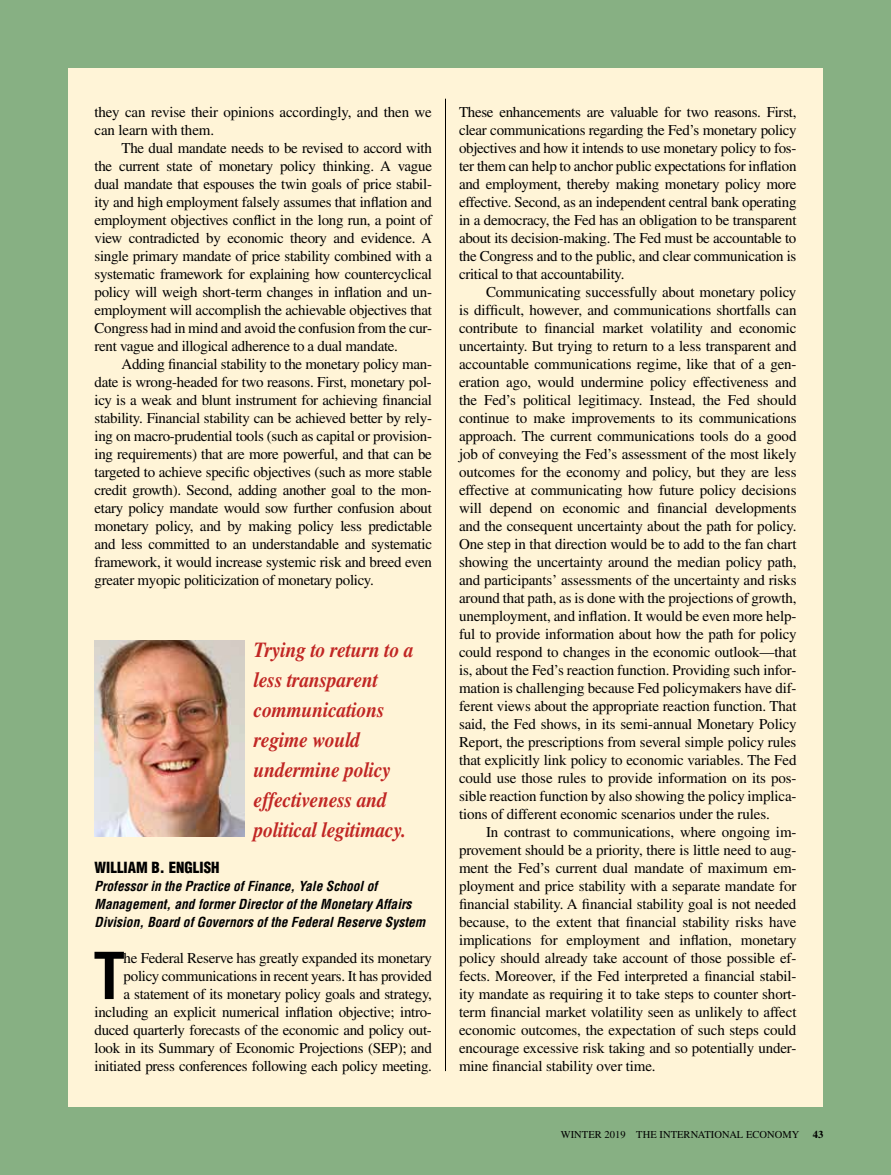
<style>
.page{position:relative;width:891px;height:1175px;background:#fff}
.page>*{position:absolute;margin:0;border:0;box-sizing:border-box;transform-origin:0 0}
.t1{font:700 condensed 63px "Helvetica LT Std";color:#000}
.t2{font:italic 700 21.45px/30px "Times LT Std";letter-spacing:-.01em;color:#c12624;scale:.91 1}
.t3{font:15px/18px "Times LT Std";letter-spacing:-.02em;color:#000;text-align:justify}
.t4{font:900 condensed 15px "Helvetica LT Std";color:#000}
.t5{font:italic 700 condensed 13.5px/18px "Helvetica LT Std";color:#000}
.t6{font:10.5px "Times LT Std";letter-spacing:.005em;color:#000}
.t7{font:700 10.5px "Times LT Std";color:#000}
</style>
<div class="page">
<div style="left:0;top:0;width:891px;height:1174px;background:#87b083"></div>
<div style="left:68px;top:68px;width:755px;height:1038px;background:#fff4d7"></div>
<hr style="left:445px;top:99px;width:1px;height:972px;background:#000">
<img style="left:94px;top:640px;width:150px;height:197px">
<p class="t3" style="left:94px;top:103px;width:339px">they can revise their opinions accordingly, and then we can learn with them.</p>
<p class="t3" style="left:94px;top:139px;width:339px;text-indent:27px">The dual mandate needs to be revised to accord with the current state of monetary policy thinking. A vague dual mandate that espouses the twin goals of price stabil&shy;ity and high employment falsely assumes that inflation and employment objectives conflict in the long run, a point of view contradicted by economic theory and evidence. A single primary mandate of price stability combined with a systematic framework for explaining how countercyclical policy will weigh short-term changes in inflation and un&shy;employment will accomplish the achievable objectives that Congress had in mind and avoid the confusion from the cur&shy;rent vague and illogical adherence to a dual mandate.</p>
<p class="t3" style="left:94px;top:355px;width:339px;text-indent:27px">Adding financial stability to the monetary policy man&shy;date is wrong-headed for two reasons. First, monetary pol&shy;icy is a weak and blunt instrument for achieving financial stability. Financial stability can be achieved better by rely&shy;ing on macro-prudential tools (such as capital or provision&shy;ing requirements) that are more powerful, and that can be targeted to achieve specific objectives (such as more stable credit growth). Second, adding another goal to the mon&shy;etary policy mandate would sow further confusion about monetary policy, and by making policy less predictable and less committed to an understandable and systematic framework, it would increase systemic risk and breed even greater myopic politicization of monetary policy.</p>
<h2 class="t2" style="left:254px;top:634px;width:177px">Trying to return to a less transparent communications regime would undermine policy effectiveness and political legitimacy.</h2>
<p class="t4" style="left:94px;top:858px;width:127px">WILLIAM B. ENGLISH</p>
<p class="t5" style="left:94px;top:877px;width:332px">Professor in the Practice of Finance, Yale School of<br>Management, and former Director of the Monetary Affairs<br>Division, Board of Governors of the Federal Reserve System</p>
<h1 class="t1" style="left:93px;top:936px;width:33px">T</h1>
<p class="t3" style="left:95px;top:949px;width:339px;text-align:right">he Federal Reserve has greatly expanded its monetary policy communications in recent years. It has provided<br>a statement of its monetary policy goals and strategy, including an explicit numerical inflation objective; intro&shy;duced quarterly forecasts of the economic and policy out&shy;look in its Summary of Economic Projections (SEP); and initiated press conferences following each policy meeting.</p>
<p class="t3" style="left:459px;top:103px;width:339px">These enhancements are valuable for two reasons. First, clear communications regarding the Fed’s monetary policy objectives and how it intends to use monetary policy to fos&shy;ter them can help to anchor public expectations for inflation and employment, thereby making monetary policy more effective. Second, as an independent central bank operating in a democracy, the Fed has an obligation to be transparent about its decision-making. The Fed must be accountable to the Congress and to the public, and clear communication is critical to that accountability.</p>
<p class="t3" style="left:459px;top:283px;width:339px;text-indent:27px">Communicating successfully about monetary policy is difficult, however, and communications shortfalls can contribute to financial market volatility and economic uncertainty. But trying to return to a less transparent and accountable communications regime, like that of a gen&shy;eration ago, would undermine policy effectiveness and the Fed’s political legitimacy. Instead, the Fed should continue to make improvements to its communications approach. The current communications tools do a good job of conveying the Fed’s assessment of the most likely outcomes for the economy and policy, but they are less effective at communicating how future policy decisions will depend on economic and financial developments and the consequent uncertainty about the path for policy.<br>One step in that direction would be to add to the fan chart showing the uncertainty around the median policy path, and participants’ assessments of the uncertainty and risks around that path, as is done with the projections of growth, unemployment, and inflation. It would be even more help&shy;ful to provide information about how the path for policy could respond to changes in the economic outlook—that is, about the Fed’s reaction function. Providing such infor&shy;mation is challenging because Fed policymakers have dif&shy;ferent views about the appropriate reaction function. That said, the Fed shows, in its semi-annual Monetary Policy Report, the prescriptions from several simple policy rules that explicitly link policy to economic variables. The Fed could use those rules to provide information on its pos&shy;sible reaction function by also showing the policy implica&shy;tions of different economic scenarios under the rules.</p>
<p class="t3" style="left:459px;top:823px;width:339px;text-indent:27px">In contrast to communications, where ongoing im&shy;provement should be a priority, there is little need to aug&shy;ment the Fed’s current dual mandate of maximum em&shy;ployment and price stability with a separate mandate for financial stability. A financial stability goal is not needed because, to the extent that financial stability risks have implications for employment and inflation, monetary policy should already take account of those possible ef&shy;fects. Moreover, if the Fed interpreted a financial stabil&shy;ity mandate as requiring it to take steps to counter short&shy;term financial market volatility seen as unlikely to affect economic outcomes, the expectation of such steps could encourage excessive risk taking and so potentially under&shy;mine financial stability over time.</p>
<p class="t6" style="left:561px;top:1128px;width:240px">WINTER 2019 THE INTERNATIONAL ECONOMY</p>
<p class="t7" style="left:813px;top:1128px;width:12px">43</p>
</div>
